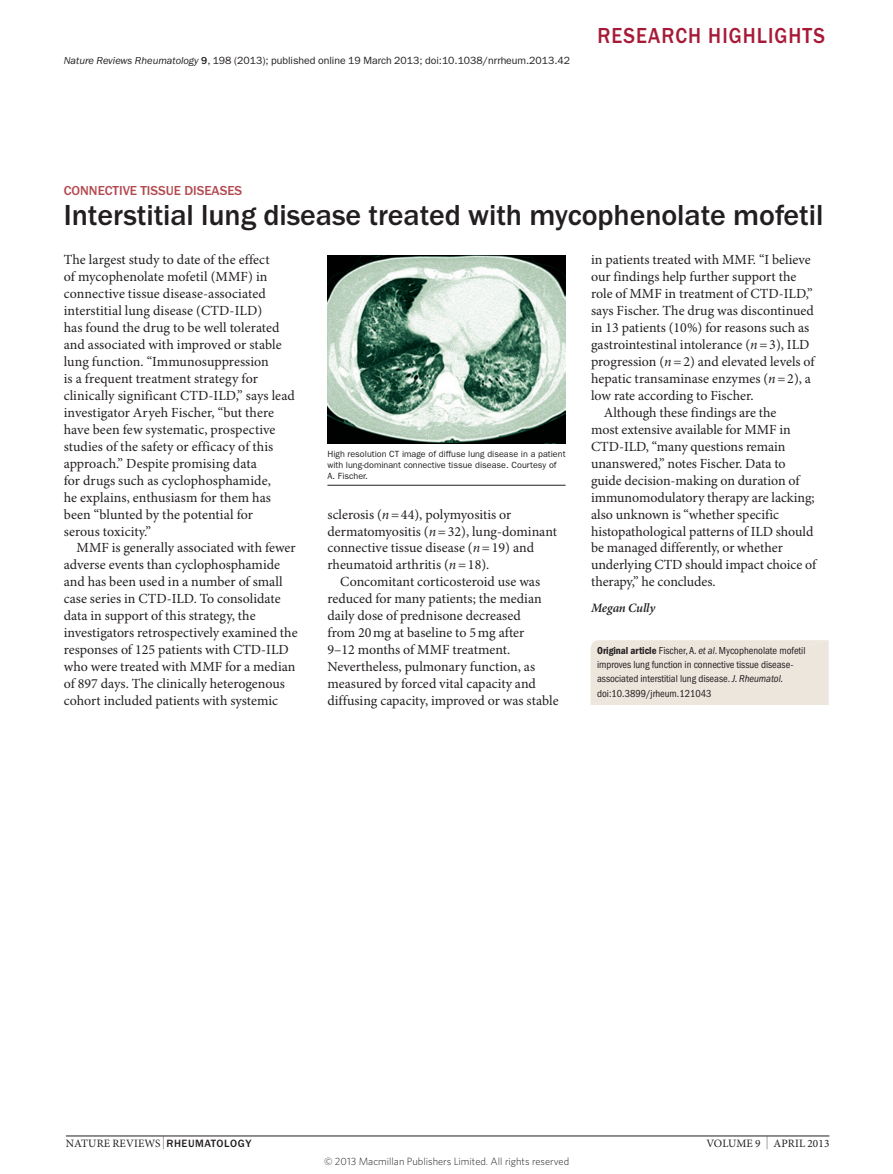
<style>
.page{position:relative;width:893px;height:1174px;background:#fff}
.page>*{position:absolute;margin:0;border:0;box-sizing:border-box;transform-origin:0 0}
.Title{font:500 30px "ITC Franklin Gothic Std";letter-spacing:-.005em;color:#231f20}
.t1{font:500 22.5px "ITC Franklin Gothic Std";letter-spacing:.05em;color:#a71a37;scale:.9 1}
.Body_text{font:13.95px/17px "Minion Pro";color:#231f20}
.Body_first{font:13.95px/17px "Minion Pro";letter-spacing:.005em;color:#231f20}
.Strapline{font:500 13.5px "ITC Franklin Gothic Std";letter-spacing:-.005em;color:#b44a50}
.Authors{font:italic 600 12.75px "Minion Pro";letter-spacing:-.01em;color:#231f20}
.t2{font:11.25px "Minion Pro";letter-spacing:.01em;color:#231f20}
.References{font:condensed 10.5px/14.2px "ITC Franklin Gothic Std";letter-spacing:-.005em;color:#231f20}
.Citation_line{font:10.5px "ITC Franklin Gothic Std";letter-spacing:-.005em;color:#231f20}
.t3{font:300 10.5px "Whitney";color:#231f20}
.Figure_credit{font:9px/10.8px "ITC Franklin Gothic Std";color:#231f20}
.s1{font-style:italic}
.s2{font-weight:500}
.s3{font-family:"ITC Franklin Gothic Std Dm Cd";font-stretch:normal}
.s4{font-size:12.9px}
.s5{font-family:"ITC Franklin Gothic Std";font-weight:500;font-size:10.95px}
</style>
<div class="page">
<hr style="left:66px;top:1135px;width:763px;height:1px;background:#231f20">
<div style="left:591px;top:640px;width:238px;height:65px;background:#ece6dd"></div>
<img style="left:328px;top:255px;width:238px;height:189px">
<hr style="left:327px;top:485px;width:239px;height:1px;background:#231f20">
<p class="Citation_line" style="left:64px;top:54px;width:508px"><span class="s1">Nature Reviews Rheumatology</span> <span class="s2">9</span>, 198 (2013); published online 19 March 2013; doi:10.1038/nrrheum.2013.42</p>
<p class="t1" style="left:598px;top:22px;width:254px">RESEARCH HIGHLIGHTS</p>
<p class="Strapline" style="left:64px;top:183px;width:180px">CONNECTIVE TISSUE DISEASES</p>
<p class="Title" style="left:64px;top:198px;width:761px">Interstitial lung disease treated with mycophenolate mofetil</p>
<p class="Body_first" style="left:64px;top:252px;width:233px">The largest study to date of the effect<br>of mycophenolate mofetil (MMF) in connective tissue disease-associated interstitial lung disease (CTD-ILD)<br>has found the drug to be well tolerated and associated with improved or stable lung function. “Immunosuppression<br>is a frequent treatment strategy for clinically significant CTD-ILD,” says lead investigator Aryeh Fischer, “but there have been few systematic, prospective studies of the safety or efficacy of this approach.” Despite promising data<br>for drugs such as cyclophosphamide,<br>he explains, enthusiasm for them has been “blunted by the potential for<br>serous toxicity.”</p>
<p class="Body_text" style="left:64px;top:540px;width:235px;text-indent:13px">MMF is generally associated with fewer adverse events than cyclophosphamide and has been used in a number of small case series in CTD-ILD. To consolidate data in support of this strategy, the investigators retrospectively examined the responses of 125 patients with CTD-ILD who were treated with MMF for a median of 897 days. The clinically heterogenous cohort included patients with systemic</p>
<p class="Figure_credit" style="left:327px;top:448px;width:240px">High resolution CT image of diffuse lung disease in a patient with lung-dominant connective tissue disease. Courtesy of<br>A. Fischer.</p>
<p class="Body_text" style="left:327px;top:506px;width:231px">sclerosis (<span class="s1">n</span>=44), polymyositis or dermatomyositis (<span class="s1">n</span>=32), lung-dominant connective tissue disease (<span class="s1">n</span>=19) and rheumatoid arthritis (<span class="s1">n</span>=18).</p>
<p class="Body_text" style="left:327px;top:574px;width:233px;text-indent:13px">Concomitant corticosteroid use was reduced for many patients; the median daily dose of prednisone decreased<br>from 20mg at baseline to 5mg after<br>9–12 months of MMF treatment.<br>Nevertheless, pulmonary function, as measured by forced vital capacity and diffusing capacity, improved or was stable</p>
<p class="Body_text" style="left:591px;top:252px;width:225px">in patients treated with MMF. “I believe our findings help further support the role of MMF in treatment of CTD-ILD,” says Fischer. The drug was discontinued in 13 patients (10%) for reasons such as gastrointestinal intolerance (<span class="s1">n</span>=3), ILD progression (<span class="s1">n</span>=2) and elevated levels of hepatic transaminase enzymes (<span class="s1">n</span>=2), a low rate according to Fischer.</p>
<p class="Body_text" style="left:591px;top:404px;width:227px;text-indent:13px">Although these findings are the<br>most extensive available for MMF in CTD-ILD, “many questions remain unanswered,” notes Fischer. Data to guide decision-making on duration of immunomodulatory therapy are lacking; also unknown is “whether specific histopathological patterns of ILD should be managed differently, or whether underlying CTD should impact choice of therapy,” he concludes.</p>
<p class="Authors" style="left:591px;top:600px;width:66px">Megan Cully</p>
<p class="References" style="left:597px;top:643px;width:210px"><span class="s3">Original article</span> Fischer, A. <span class="s1">et al</span>. Mycophenolate mofetil improves lung function in connective tissue disease&shy;associated interstitial lung disease. <span class="s1">J. Rheumatol. </span>doi:10.3899/jrheum.121043</p>
<p class="t2" style="left:66px;top:1136px;width:187px">NATURE REVIEWS <span class="s4">|</span> <span class="s5">RHEUMATOLOGY</span></p>
<p class="t2" style="left:706px;top:1136px;width:125px">VOLUME 9 <span class="s4">|</span> APRIL 2013</p>
<p class="t3" style="left:324px;top:1154px;width:247px">© 2013 Macmillan Publishers Limited. All rights reserved</p>
</div>
